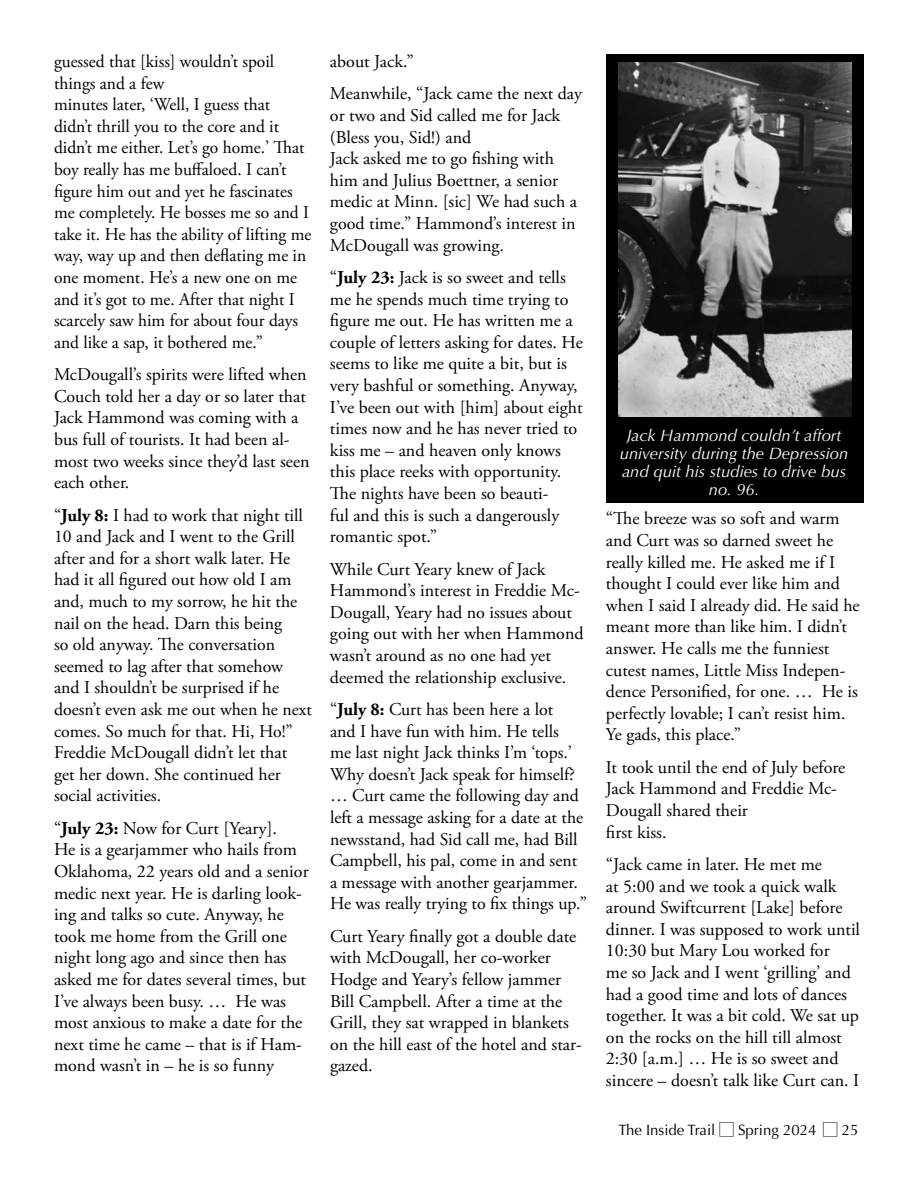
<style>
.page{position:relative;width:918px;height:1188px;background:#fff}
.page>*{position:absolute;margin:0;border:0;box-sizing:border-box;transform-origin:0 0}
.t1{font:18px/21.6px "Adobe Garamond Pro";color:#000}
.t2{font:italic 16.5px/18px "Optima";color:#fff;text-align:center}
.t3{font:15px "Optima";color:#000}
.s1{font-weight:700}
.s2{font-family:"Apple Gothic"}
</style>
<div class="page">
<div style="left:606px;top:54px;width:258px;height:449px;background:#000"></div>
<img style="left:618px;top:62px;width:234px;height:354px">
<p class="t1" style="left:54px;top:51px;width:259px">guessed that [kiss] wouldn’t spoil things and a few<br>minutes later, ‘Well, I guess that didn’t thrill you to the core and it didn’t me either. Let’s go home.’ That boy really has me buffaloed. I can’t figure him out and yet he fascinates me completely. He bosses me so and I take it. He has the ability of lifting me way, way up and then deflating me in one moment. He’s a new one on me and it’s got to me. After that night I scarcely saw him for about four days and like a sap, it bothered me.”</p>
<p class="t1" style="left:54px;top:364px;width:257px">McDougall’s spirits were lifted when<br>Couch told her a day or so later that<br>Jack Hammond was coming with a bus full of tourists. It had been al&shy;most two weeks since they’d last seen each other.</p>
<p class="t1" style="left:54px;top:505px;width:260px">“<span class="s1">July 8:</span> I had to work that night till<br>10 and Jack and I went to the Grill after and for a short walk later. He had it all figured out how old I am and, much to my sorrow, he hit the nail on the head. Darn this being<br>so old anyway. The conversation seemed to lag after that somehow and I shouldn’t be surprised if he doesn’t even ask me out when he next comes. So much for that. Hi, Ho!”<br>Freddie McDougall didn’t let that get her down. She continued her social activities.</p>
<p class="t1" style="left:54px;top:818px;width:256px">“<span class="s1">July 23:</span> Now for Curt [Yeary].<br>He is a gearjammer who hails from<br>Oklahoma, 22 years old and a senior medic next year. He is darling look&shy;ing and talks so cute. Anyway, he took me home from the Grill one night long ago and since then has asked me for dates several times, but<br>I’ve always been busy. … He was most anxious to make a date for the next time he came – that is if Ham&shy;mond wasn’t in – he is so funny</p>
<p class="t1" style="left:330px;top:46px;width:254px;line-height:32.4px">about Jack.”<br>Meanwhile, “Jack came the next day</p>
<p class="t1" style="left:330px;top:105px;width:249px">or two and Sid called me for Jack (Bless you, Sid!) and<br>Jack asked me to go fishing with him and Julius Boettner, a senior medic at Minn. [sic] We had such a good time.” Hammond’s interest in<br>McDougall was growing.</p>
<p class="t1" style="left:330px;top:267px;width:254px">“<span class="s1">July 23:</span> Jack is so sweet and tells me he spends much time trying to figure me out. He has written me a couple of letters asking for dates. He seems to like me quite a bit, but is very bashful or something. Anyway,<br>I’ve been out with [him] about eight times now and he has never tried to kiss me – and heaven only knows this place reeks with opportunity.<br>The nights have been so beauti-<br>ful and this is such a dangerously romantic spot.”</p>
<p class="t1" style="left:330px;top:559px;width:255px">While Curt Yeary knew of Jack<br>Hammond’s interest in Freddie Mc-<br>Dougall, Yeary had no issues about going out with her when Hammond wasn’t around as no one had yet deemed the relationship exclusive.</p>
<p class="t1" style="left:330px;top:699px;width:258px">“<span class="s1">July 8:</span> Curt has been here a lot<br>and I have fun with him. He tells<br>me last night Jack thinks I’m ‘tops.’ Why doesn’t Jack speak for himself? … Curt came the following day and left a message asking for a date at the newsstand, had Sid call me, had Bill Campbell, his pal, come in and sent a message with another gearjammer.<br>He was really trying to fix things up.”</p>
<p class="t1" style="left:330px;top:926px;width:253px">Curt Yeary finally got a double date with McDougall, her co-worker<br>Hodge and Yeary’s fellow jammer<br>Bill Campbell. After a time at the<br>Grill, they sat wrapped in blankets on the hill east of the hotel and star&shy;gazed.</p>
<p class="t2" style="left:620px;top:427px;width:230px">Jack Hammond couldn’t affort university during the Depression and quit his studies to drive bus no. 96.</p>
<p class="t1" style="left:606px;top:508px;width:255px">“The breeze was so soft and warm and Curt was so darned sweet he really killed me. He asked me if I thought I could ever like him and when I said I already did. He said he meant more than like him. I didn’t answer. He calls me the funniest cutest names, Little Miss Indepen&shy;dence Personified, for one. … He is perfectly lovable; I can’t resist him.<br>Ye gads, this place.”</p>
<p class="t1" style="left:606px;top:757px;width:241px">It took until the end of July before<br>Jack Hammond and Freddie Mc-<br>Dougall shared their<br>first kiss.</p>
<p class="t1" style="left:606px;top:854px;width:256px">“Jack came in later. He met me<br>at 5:00 and we took a quick walk around Swiftcurrent [Lake] before dinner. I was supposed to work until<br>10:30 but Mary Lou worked for<br>me so Jack and I went ‘grilling’ and had a good time and lots of dances together. It was a bit cold. We sat up on the rocks on the hill till almost<br>2:30 [a.m.] … He is so sweet and sincere – doesn’t talk like Curt can. I</p>
<p class="t3" style="left:618px;top:1121px;width:242px">The Inside Trail <span class="s2">☐</span> Spring 2024 <span class="s2">☐</span> 25</p>
</div>
